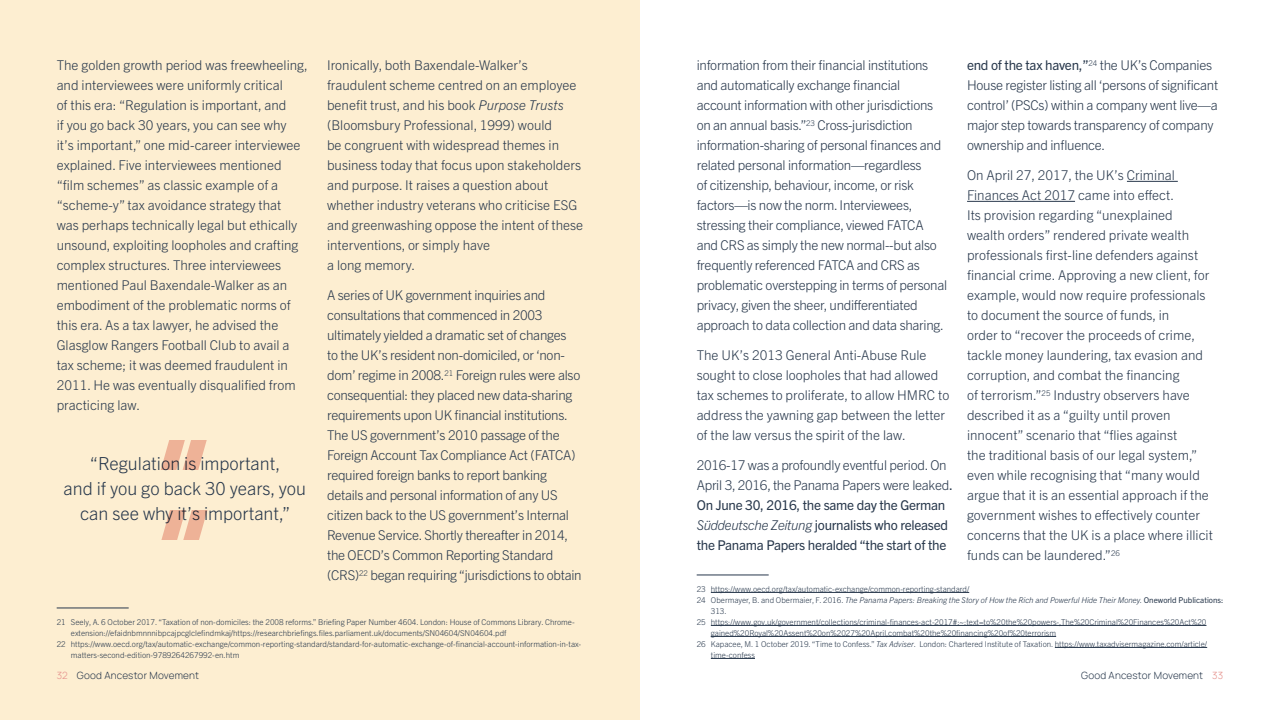
<style>
.page{position:relative;width:1280px;height:720px;background:#fff}
.page>*{position:absolute;margin:0;border:0;box-sizing:border-box;transform-origin:0 0}
.t1{font:300 18px/25px "Trade Gothic Next LT Pro";color:#27374b;text-align:center}
.t2{font:300 13.5px/20px "Trade Gothic Next LT Pro";color:#27374b}
.t3{font:300 13.5px/20px "Trade Gothic Next LT Pro";letter-spacing:-.02em;color:#27374b}
.t4{font:13.5px/20px "Trade Gothic Next LT Pro";letter-spacing:-.02em;color:#27374b}
.t5{font:300 10px "Manrope";letter-spacing:.02em;color:#27374b}
.t6{font:300 8px "Trade Gothic Next LT Pro";color:#27374b}
.t7{font:italic 300 8px "Trade Gothic Next LT Pro";color:#27374b}
.s1{font-style:italic}
.s2{font-weight:400}
.s3{font-weight:300}
.s4{font-weight:300;font-style:italic}
.s5{font-style:normal}
.s6{font-weight:400;font-style:normal}
.s7{color:#e5908b}
</style>
<div class="page">
<div style="left:0;top:0;width:640px;height:720px;background:#fdeed1"></div>
<hr style="left:57px;top:608px;width:72px;height:1px;background:#27374b">
<hr style="left:697px;top:575px;width:72px;height:1px;background:#27374b">
<hr style="left:711px;top:592px;width:258px;height:1px;background:#27374b">
<hr style="left:711px;top:625px;width:495px;height:1px;background:#27374b">
<hr style="left:711px;top:636px;width:345px;height:1px;background:#27374b">
<hr style="left:1055px;top:647px;width:152px;height:1px;background:#27374b">
<hr style="left:711px;top:658px;width:44px;height:1px;background:#27374b">
<hr style="left:1127px;top:181px;width:51px;height:1px;background:#27374b">
<hr style="left:967px;top:201px;width:108px;height:1px;background:#27374b">
<svg style="left:161px;top:440px;width:46px;height:30px"></svg>
<svg style="left:161px;top:510px;width:46px;height:30px"></svg>
<p class="t2" style="left:57px;top:54px;width:253px">The golden growth period was freewheeling, and interviewees were uniformly critical<br>of this era: “Regulation is important, and<br>if you go back 30 years, you can see why<br>it’s important,” one mid-career interviewee explained. Five interviewees mentioned “film schemes” as classic example of a “scheme-y” tax avoidance strategy that<br>was perhaps technically legal but ethically unsound, exploiting loopholes and crafting complex structures. Three interviewees mentioned Paul Baxendale-Walker as an embodiment of the problematic norms of this era. As a tax lawyer, he advised the Glasglow Rangers Football Club to avail a tax scheme; it was deemed fraudulent in 2011. He was eventually disqualified from practicing law.</p>
<h1 class="t1" style="left:64px;top:450px;width:244px">“Regulation is important,<br>and if you go back 30 years, you can see why it’s important,”</h1>
<p class="t2" style="left:327px;top:54px;width:258px">Ironically, both Baxendale-Walker’s fraudulent scheme centred on an employee benefit trust, and his book <span class="s1">Purpose Trusts </span>(Bloomsbury Professional, 1999) would<br>be congruent with widespread themes in business today that focus upon stakeholders and purpose. It raises a question about whether industry veterans who criticise ESG and greenwashing oppose the intent of these interventions, or simply have<br>a long memory.</p>
<p class="t3" style="left:327px;top:284px;width:256px">A series of UK government inquiries and consultations that commenced in 2003 ultimately yielded a dramatic set of changes<br>to the UK’s resident non-domiciled, or ‘non&shy;dom’ regime in 2008.<sup>21</sup> Foreign rules were also consequential: they placed new data-sharing requirements upon UK financial institutions.<br>The US government’s 2010 passage of the Foreign Account Tax Compliance Act (FATCA) required foreign banks to report banking details and personal information of any US citizen back to the US government’s Internal Revenue Service. Shortly thereafter in 2014, the OECD’s Common Reporting Standard (CRS)<sup>22</sup> began requiring “jurisdictions to obtain</p>
<p class="t6" style="left:57px;top:616px;width:520px">21 Seely, A. 6 October 2017. “Taxation of non-domiciles: the 2008 reforms.” Briefing Paper Number 4604. London: House of Commons Library. Chrome-</p>
<p class="t6" style="left:71px;top:627px;width:437px">extension://efaidnbmnnnibpcajpcglclefindmkaj/https://researchbriefings.files.parliament.uk/documents/SN04604/SN04604.pdf</p>
<p class="t6" style="left:57px;top:638px;width:526px">22 https://www.oecd.org/tax/automatic-exchange/common-reporting-standard/standard-for-automatic-exchange-of-financial-account-information-in-tax-</p>
<p class="t6" style="left:71px;top:649px;width:170px">matters-second-edition-9789264267992-en.htm</p>
<p class="t3" style="left:967px;top:54px;width:253px"><span class="s2">end of the tax haven,”</span><sup>24</sup> the UK’s Companies House register listing all ‘persons of significant control’ (PSCs) within a company went live—a major step towards transparency of company ownership and influence.</p>
<p class="t2" style="left:967px;top:164px;width:247px">On April 27, 2017, the UK’s Criminal Finances Act 2017 came into effect.<br>Its provision regarding “unexplained wealth orders” rendered private wealth professionals first-line defenders against financial crime. Approving a new client, for example, would now require professionals to document the source of funds, in<br>order to “recover the proceeds of crime, tackle money laundering, tax evasion and corruption, and combat the financing<br>of terrorism.”<sup>25</sup> Industry observers have described it as a “guilty until proven innocent” scenario that “flies against<br>the traditional basis of our legal system,” even while recognising that “many would argue that it is an essential approach if the government wishes to effectively counter concerns that the UK is a place where illicit funds can be laundered.”<sup>26</sup></p>
<p class="t3" style="left:697px;top:54px;width:252px">information from their financial institutions and automatically exchange financial account information with other jurisdictions on an annual basis.”<sup>23</sup> Cross-jurisdiction information-sharing of personal finances and related personal information—regardless<br>of citizenship, behaviour, income, or risk factors—is now the norm. Interviewees, stressing their compliance, viewed FATCA and CRS as simply the new normal--but also frequently referenced FATCA and CRS as problematic overstepping in terms of personal privacy, given the sheer, undifferentiated approach to data collection and data sharing.</p>
<p class="t2" style="left:697px;top:344px;width:254px">The UK’s 2013 General Anti-Abuse Rule sought to close loopholes that had allowed tax schemes to proliferate, to allow HMRC to address the yawning gap between the letter of the law versus the spirit of the law.</p>
<p class="t4" style="left:697px;top:454px;width:258px"><span class="s3">2016-17 was a profoundly eventful period. On April 3, 2016, the Panama Papers were leaked</span>.<br>On June 30, 2016, the same day the German <span class="s4">Süddeutsche Zeitung</span> journalists who released the Panama Papers heralded “the start of the</p>
<p class="t6" style="left:697px;top:583px;width:274px">23 https://www.oecd.org/tax/automatic-exchange/common-reporting-standard/</p>
<p class="t7" style="left:697px;top:594px;width:528px"><span class="s5">24 Obermayer, B. and Obermaier, F. 2016.</span> The Panama Papers: Breaking the Story of How the Rich and Powerful Hide Their Money. <span class="s6">Oneworld Publications:</span></p>
<p class="t6" style="left:711px;top:605px;width:17px">313.</p>
<p class="t6" style="left:697px;top:616px;width:511px">25 https://www.gov.uk/government/collections/criminal-finances-act-2017#:~:text=to%20the%20powers-,The%20Criminal%20Finances%20Act%20</p>
<p class="t6" style="left:711px;top:627px;width:347px">gained%20Royal%20Assent%20on%2027%20April,combat%20the%20financing%20of%20terrorism</p>
<p class="t6" style="left:697px;top:638px;width:512px">26 Kapacee, M. 1 October 2019. “Time to Confess.” <span class="s1">Tax Adviser</span>. London: Chartered Institute of Taxation. https://www.taxadvisermagazine.com/article/</p>
<p class="t6" style="left:711px;top:649px;width:46px">time-confess</p>
<p class="t5" style="left:57px;top:668px;width:144px"><span class="s7">32</span> Good Ancestor Movement</p>
<p class="t5" style="left:1081px;top:668px;width:144px">Good Ancestor Movement <span class="s7">33</span></p>
</div>
